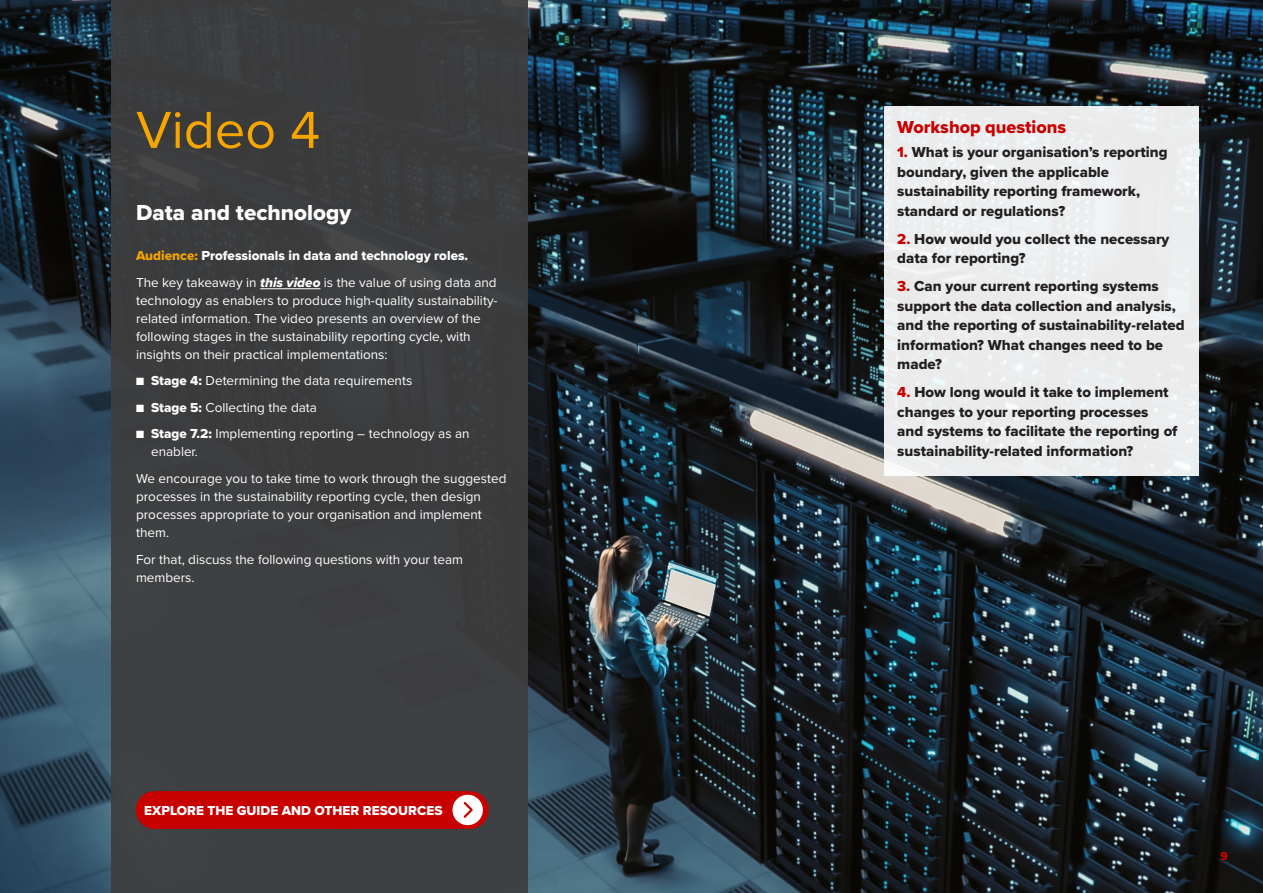
<style>
.page{position:relative;width:1263px;height:893px;background:#fff}
.page>*{position:absolute;margin:0;border:0;box-sizing:border-box;transform-origin:0 0}
.t1{font:54px "Proxima Nova";color:#f7a600}
.t2{font:22.5px "Proxima Nova Extrabld";color:#fff}
.t3{font:18px "Proxima Nova Extrabld";color:#c80000}
.t4{font:15px/19.5px "Proxima Nova Extrabld";color:#231f20}
.t5{font:13.5px/18px "Proxima Nova";color:#fff}
.t6{font:13.5px "Proxima Nova Extrabld";color:#fff}
.t7{font:12px "Proxima Nova Extrabld";color:#c80000}
.s1{color:#c80000}
.s2{color:#f7a600}
.s3{font-family:"Proxima Nova Extrabld It"}
.s4{font-family:"Proxima Nova Extrabld"}
</style>
<div class="page">
<img style="left:0;top:0;width:1263px;height:893px">
<div style="left:111px;top:0;width:417px;height:893px;background:#3e3e3f"></div>
<div style="left:884px;top:106px;width:315px;height:370px;background:#ebeced"></div>
<hr style="left:260px;top:288px;width:60px;height:1px;background:#fff">
<div style="left:136px;top:791px;width:353px;height:38px;background:#c80000;border-radius:19px"></div>
<div style="left:453px;top:795px;width:29px;height:29px;background:#fff;border-radius:50%"></div>
<div style="left:452px;top:795px;width:31px;height:30px;border:2px solid #fff;border-radius:50%"></div>
<svg style="left:463px;top:802px;width:10px;height:16px"></svg>
<p class="t1" style="left:136px;top:90px;width:186px">Video 4</p>
<p class="t3" style="left:897px;top:114px;width:170px">Workshop questions</p>
<p class="t4" style="left:897px;top:142px;width:272px"><span class="s1">1.</span> What is your organisation’s reporting boundary, given the applicable sustainability reporting framework, standard or regulations?</p>
<p class="t4" style="left:897px;top:229px;width:274px"><span class="s1">2.</span> How would you collect the necessary data for reporting?</p>
<p class="t4" style="left:897px;top:276px;width:289px"><span class="s1">3.</span> Can your current reporting systems support the data collection and analysis, and the reporting of sustainability-related information? What changes need to be made?</p>
<p class="t4" style="left:897px;top:382px;width:282px"><span class="s1">4.</span> How long would it take to implement changes to your reporting processes and systems to facilitate the reporting of sustainability-related information?</p>
<p class="t2" style="left:136px;top:196px;width:217px">Data and technology</p>
<p class="t6" style="left:136px;top:246px;width:334px"><span class="s2">Audience:</span> Professionals in data and technology roles.</p>
<p class="t5" style="left:136px;top:273px;width:363px">The key takeaway in <span class="s3">this video</span> is the value of using data and technology as enablers to produce high-quality sustainability&shy;related information. The video presents an overview of the following stages in the sustainability reporting cycle, with insights on their practical implementations:</p>
<p class="t5" style="left:136px;top:371px;width:278px">■ <span class="s4">Stage 4:</span> Determining the data requirements</p>
<p class="t5" style="left:136px;top:398px;width:182px">■ <span class="s4">Stage 5:</span> Collecting the data</p>
<p class="t5" style="left:151px;top:424px;width:320px;text-indent:-15px">■ <span class="s4">Stage 7.2:</span> Implementing reporting – technology as an enabler.</p>
<p class="t5" style="left:136px;top:469px;width:372px">We encourage you to take time to work through the suggested processes in the sustainability reporting cycle, then design processes appropriate to your organisation and implement them.</p>
<p class="t5" style="left:136px;top:549px;width:329px">For that, discuss the following questions with your team members.</p>
<p class="t6" style="left:144px;top:800px;width:300px">EXPLORE THE GUIDE AND OTHER RESOURCES</p>
<p class="t7" style="left:1220px;top:847px;width:9px">9</p>
</div>
